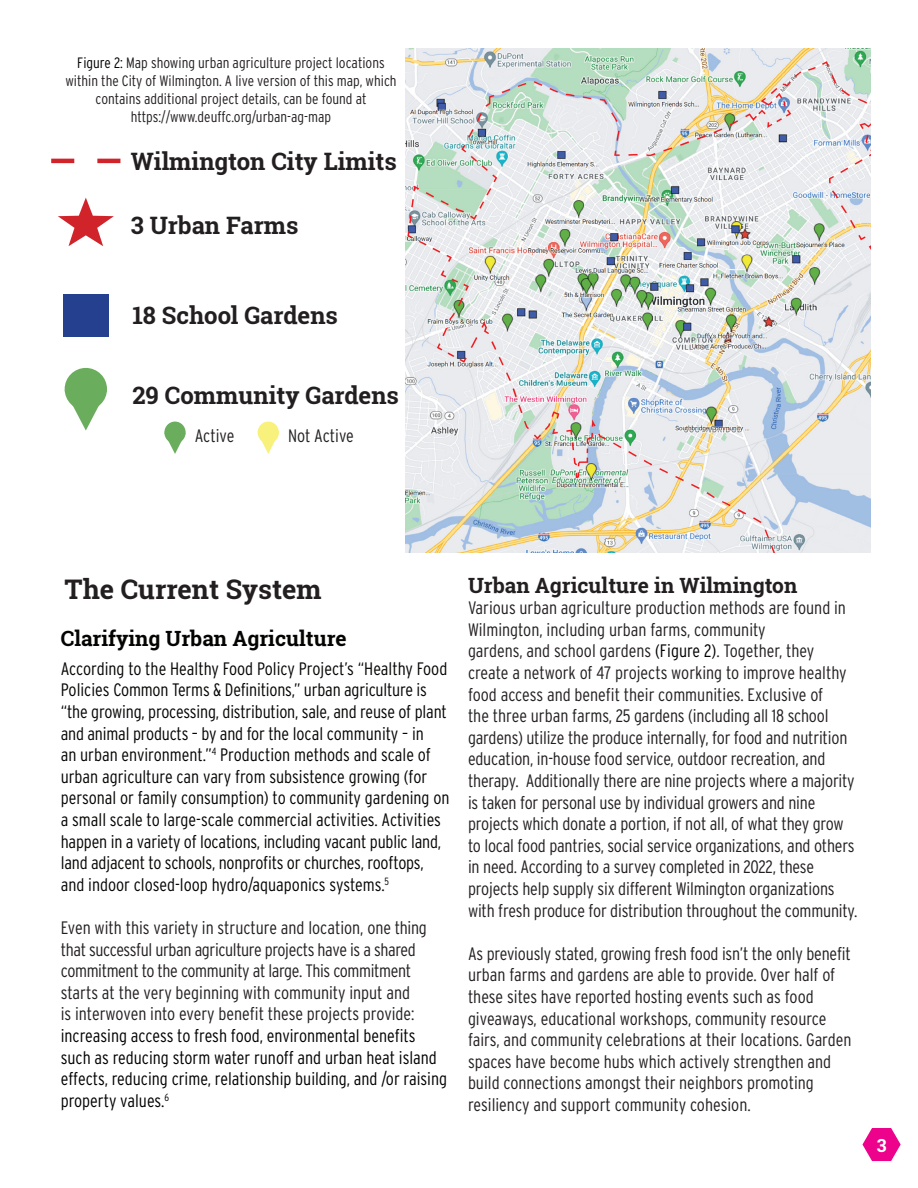
<style>
.page{position:relative;width:918px;height:1188px;background:#fff}
.page>*{position:absolute;margin:0;border:0;box-sizing:border-box;transform-origin:0 0}
.t1{font:700 27px "Roboto Slab";color:#231f20}
.t2{font:700 24px "Roboto Slab";color:#231f20}
.t3{font:700 21px "Roboto Slab";color:#231f20}
.t4{font:700 21px "Roboto Slab";color:#040503}
.t5{font:300 18px/21.6px "Interstate Condensed";letter-spacing:-.01em;color:#231f20}
.t6{font:300 18px/21.6px "Interstate Condensed";letter-spacing:-.01em;color:#040503}
.t7{font:300 18px/21.6px "Interstate Condensed";color:#000}
.t8{font:700 18px "Roboto Slab";color:#fff}
.t9{font:300 15px/18px "Interstate Condensed";color:#231f20;text-align:center}
.s1{color:#000}
.s2{color:#231f20}
</style>
<div class="page">
<svg style="left:862px;top:1128px;width:39px;height:33px"></svg>
<img style="left:405px;top:48px;width:466px;height:504px">
<svg style="left:58px;top:198px;width:56px;height:48px"></svg>
<div style="left:63px;top:295px;width:46px;height:42px;background:#25408f"></div>
<div style="left:65px;top:368px;width:42px;height:42px;background:#6aae5d;border-radius:50%"></div>
<svg style="left:65px;top:391px;width:42px;height:40px"></svg>
<div style="left:164px;top:422px;width:22px;height:21px;background:#6aae5d;border-radius:50%"></div>
<svg style="left:164px;top:433px;width:22px;height:21px"></svg>
<div style="left:258px;top:422px;width:21px;height:21px;background:#f8f27d;border-radius:50%"></div>
<svg style="left:258px;top:434px;width:21px;height:20px"></svg>
<svg style="left:51px;top:159px;width:69px;height:4px"></svg>
<p class="t9" style="left:65px;top:53px;width:333px"><span class="s1">Figure 2:</span> Map showing urban agriculture project locations within the City of Wilmington. A live version of this map, which contains additional project details, can be found at</p>
<p class="t9" style="left:131px;top:107px;width:202px">https://www.deuffc.org/urban-ag-map</p>
<p class="t2" style="left:131px;top:145px;width:268px">Wilmington City Limits</p>
<p class="t2" style="left:131px;top:209px;width:169px">3 Urban Farms</p>
<p class="t2" style="left:132px;top:299px;width:207px">18 School Gardens</p>
<p class="t2" style="left:132px;top:379px;width:268px">29 Community Gardens</p>
<p class="t5" style="left:195px;top:424px;width:41px">Active</p>
<p class="t5" style="left:288px;top:424px;width:67px">Not Active</p>
<p class="t1" style="left:65px;top:571px;width:259px">The Current System</p>
<p class="t4" style="left:61px;top:624px;width:287px">Clarifying Urban Agriculture</p>
<p class="t6" style="left:61px;top:657px;width:390px">According to the Healthy Food Policy Project’s “Healthy Food Policies Common Terms &amp; Definitions,” urban agriculture is “the growing, processing, distribution, sale, and reuse of plant and animal products – by and for the local community – in<br>an urban environment.”<sup>4</sup> Production methods and scale of urban agriculture can vary from subsistence growing (for personal or family consumption) to community gardening on a small scale to large-scale commercial activities. Activities happen in a variety of locations, including vacant public land, land adjacent to schools, nonprofits or churches, rooftops, and indoor closed-loop hydro/aquaponics systems.<sup>5</sup></p>
<p class="t5" style="left:61px;top:917px;width:368px">Even with this variety in structure and location, one thing that successful urban agriculture projects have is a shared</p>
<p class="t7" style="left:61px;top:960px;width:388px"><span class="s2">commitment to the community at large. This commitment starts at the very beginning with community input and<br>is interwoven into every benefit these projects provide: </span>increasing access to fresh food, environmental benefits such as reducing storm water runoff and urban heat island effects, reducing crime, relationship building, and /or raising property values.<sup>6</sup></p>
<p class="t3" style="left:468px;top:571px;width:331px">Urban Agriculture in Wilmington</p>
<p class="t5" style="left:468px;top:597px;width:380px">Various urban agriculture production methods are found in<br>Wilmington, including urban farms, community</p>
<p class="t5" style="left:468px;top:640px;width:388px">gardens, and school gardens <span class="s1">(Figure 2)</span>. Together, they create a network of 47 projects working to improve healthy food access and benefit their communities. Exclusive of<br>the three urban farms, 25 gardens (including all 18 school gardens) utilize the produce internally, for food and nutrition education, in-house food service, outdoor recreation, and therapy. Additionally there are nine projects where a majority is taken for personal use by individual growers and nine</p>
<p class="t5" style="left:468px;top:813px;width:388px">projects which donate a portion, if not all, of what they grow to local food pantries, social service organizations, and others in need. According to a survey completed in 2022, these</p>
<p class="t5" style="left:468px;top:878px;width:391px">projects help supply six different Wilmington organizations with fresh produce for distribution throughout the community.</p>
<p class="t5" style="left:468px;top:942px;width:384px">As previously stated, growing fresh food isn’t the only benefit urban farms and gardens are able to provide. Over half of these sites have reported hosting events such as food</p>
<p class="t5" style="left:468px;top:1007px;width:385px">giveaways, educational workshops, community resource fairs, and community celebrations at their locations. Garden spaces have become hubs which actively strengthen and build connections amongst their neighbors promoting</p>
<p class="t5" style="left:468px;top:1094px;width:284px">resiliency and support community cohesion.</p>
<p class="t8" style="left:877px;top:1133px;width:11px">3</p>
</div>
